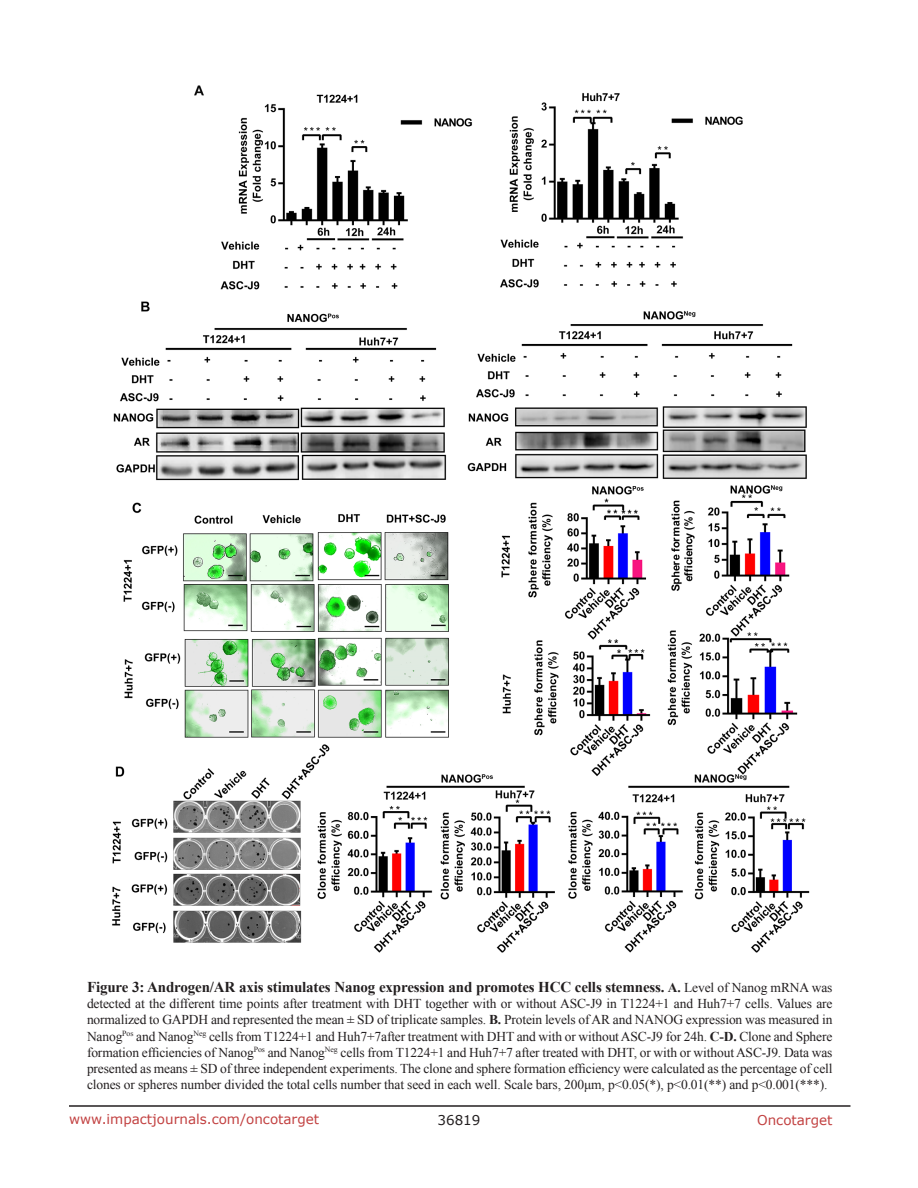
<style>
.page{position:relative;width:918px;height:1188px;background:#fff}
.page>*{position:absolute;margin:0;border:0;box-sizing:border-box;transform-origin:0 0}
.figuretext{font:700 15px "Times New Roman";letter-spacing:-.01em;color:#231f20}
.figuretext-2{font:13.5px/16.2px "Times New Roman";letter-spacing:-.01em;color:#231f20;text-align:justify}
.t1{font:13.5px "Verdana";color:#c24141}
.t2{font:13.5px "Verdana";color:#231f20}
.s1{font-size:13.5px}
.s2{font-weight:400;font-size:13.5px}
.s3{font-weight:700}
</style>
<div class="page">
<hr style="left:69px;top:1105px;width:781px;height:2px;background:#231f20">
<img style="left:112px;top:85px;width:698px;height:868px">
<p class="figuretext" style="left:87px;top:977px;width:747px">Figure 3: Androgen/AR axis stimulates Nanog expression and promotes HCC cells stemness. <span class="s1">A.</span> <span class="s2">Level of Nanog mRNA was</span></p>
<p class="figuretext-2" style="left:87px;top:995px;width:747px">detected at the different time points after treatment with DHT together with or without ASC-J9 in T1224+1 and Huh7+7 cells. Values are normalized to GAPDH and represented the mean ± SD of triplicate samples. <span class="s3">B.</span> Protein levels of AR and NANOG expression was measured in Nanog<sup>Pos</sup> and Nanog<sup>Neg</sup> cells from T1224+1 and Huh7+7after treatment with DHT and with or without ASC-J9 for 24h. <span class="s3">C-D.</span> Clone and Sphere formation efficiencies of Nanog<sup>Pos</sup> and Nanog<sup>Neg</sup> cells from T1224+1 and Huh7+7 after treated with DHT, or with or without ASC-J9. Data was presented as means ± SD of three independent experiments. The clone and sphere formation efficiency were calculated as the percentage of cell clones or spheres number divided the total cells number that seed in each well. Scale bars, 200μm, p&lt;0.05(*), p&lt;0.01(**) and p&lt;0.001(***).</p>
<p class="t1" style="left:69px;top:1110px;width:252px">www.impactjournals.com/oncotarget</p>
<p class="t2" style="left:438px;top:1111px;width:44px">36819</p>
<p class="t1" style="left:757px;top:1111px;width:77px">Oncotarget</p>
</div>
